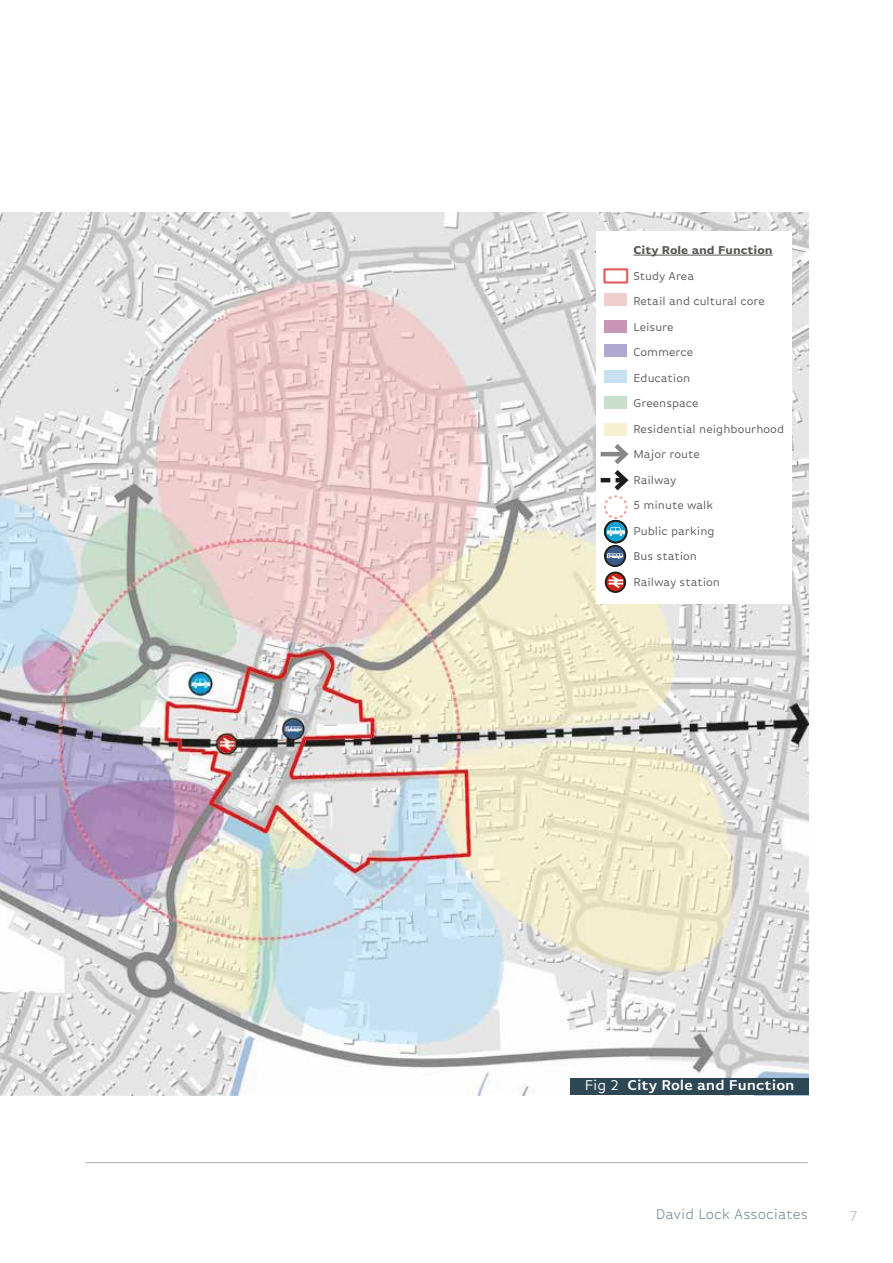
<style>
.page{position:relative;width:893px;height:1263px;background:#fff}
.page>*{position:absolute;margin:0;border:0;box-sizing:border-box;transform-origin:0 0}
.t1{font:600 15px "Basic Gothic Pro";color:#fff}
.t2{font:300 15px "Basic Gothic Pro";color:#778790}
.t3{font:300 15px "Basic Gothic Pro";color:#abb5bb}
.t4{font:12px/25.5px "Basic Gothic Pro";color:#575756}
.t5{font:700 12px "Basic Gothic Pro";color:#575756}
.s1{font-weight:400}
</style>
<div class="page">
<hr style="left:85px;top:1162px;width:723px;height:1px;background:#aeaeae">
<img style="left:0;top:212px;width:809px;height:883px">
<div style="left:571px;top:1079px;width:238px;height:16px;background:#2d4754"></div>
<div style="left:596px;top:231px;width:196px;height:372px;background:#fff"></div>
<hr style="left:633px;top:255px;width:140px;height:1px;background:#575756">
<img style="left:603px;top:268px;width:26px;height:16px">
<svg style="left:605px;top:521px;width:21px;height:21px"></svg>
<div style="left:604px;top:520px;width:23px;height:23px;border:2px solid #201f1c;border-radius:50%"></div>
<svg style="left:601px;top:444px;width:28px;height:76px"></svg>
<svg style="left:607px;top:527px;width:18px;height:9px"></svg>
<div style="left:605px;top:546px;width:20px;height:20px;background:#3c5a87;border-radius:50%"></div>
<div style="left:604px;top:545px;width:22px;height:22px;border:2px solid #201f1c;border-radius:50%"></div>
<svg style="left:607px;top:553px;width:16px;height:6px"></svg>
<svg style="left:606px;top:572px;width:19px;height:20px"></svg>
<svg style="left:609px;top:576px;width:14px;height:12px"></svg>
<div style="left:605px;top:571px;width:21px;height:22px;border:2px solid #201f1c;border-radius:50%"></div>
<div style="left:604px;top:293px;width:22px;height:13px;background:#f0cecf"></div>
<div style="left:604px;top:320px;width:22px;height:12px;background:#c897b7"></div>
<div style="left:604px;top:344px;width:22px;height:13px;background:#b0a9cf"></div>
<div style="left:604px;top:370px;width:22px;height:13px;background:#c7e1f0"></div>
<div style="left:604px;top:396px;width:22px;height:13px;background:#cadecd"></div>
<div style="left:604px;top:423px;width:22px;height:13px;background:#f5f0cf"></div>
<p class="t5" style="left:633px;top:243px;width:141px">City Role and Function</p>
<p class="t4" style="left:633px;top:263px;width:152px">Study Area<br>Retail and cultural core<br>Leisure<br>Commerce<br>Education<br>Greenspace<br>Residential neighbourhood<br>Major route<br>Railway<br>5 minute walk<br>Public parking<br>Bus station<br>Railway station</p>
<p class="t1" style="left:585px;top:1077px;width:211px"><span class="s1">Fig 2</span> City Role and Function</p>
<p class="t2" style="left:656px;top:1206px;width:153px">David Lock Associates</p>
<p class="t3" style="left:850px;top:1207px;width:9px">7</p>
</div>
